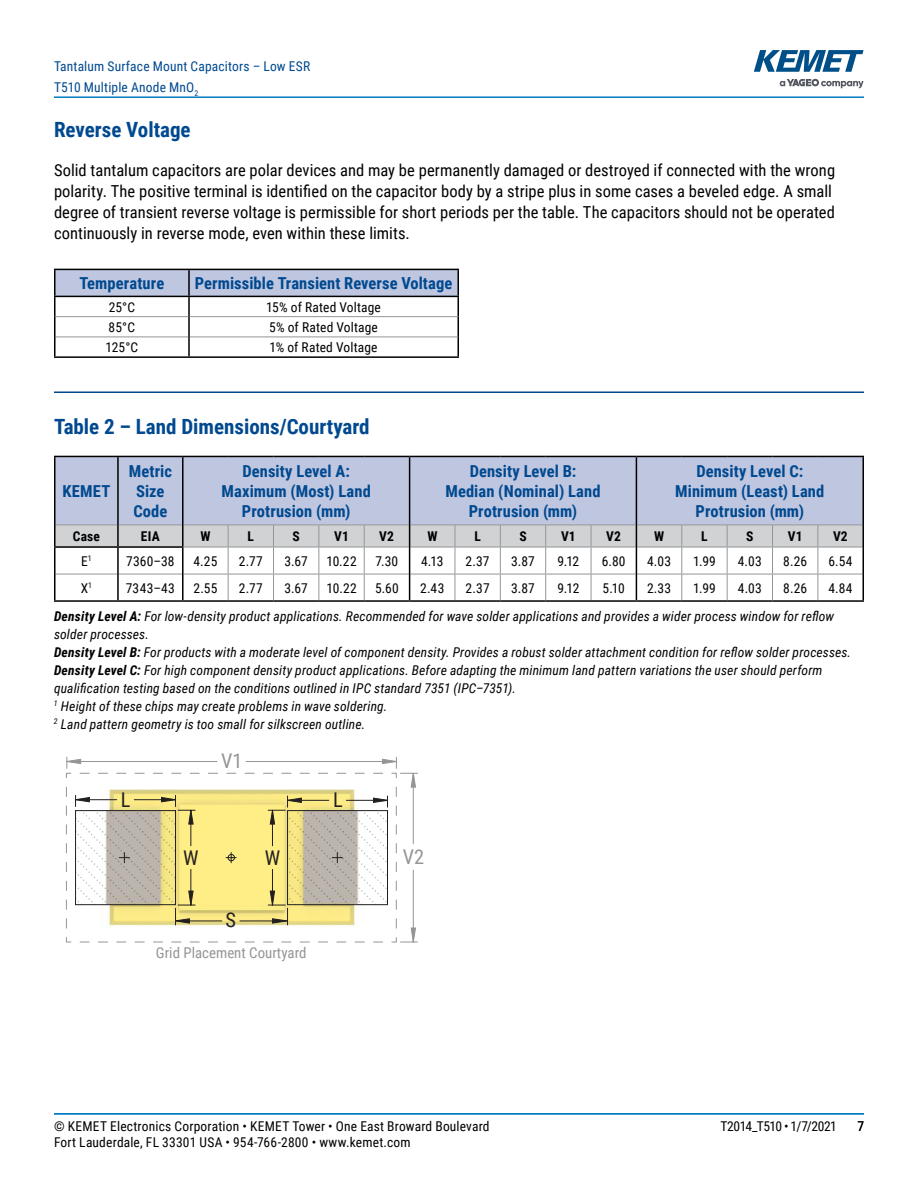
<style>
.page{position:relative;width:918px;height:1188px;background:#fff}
.page>*{position:absolute;margin:0;border:0;box-sizing:border-box;transform-origin:0 0}
.t1{font:700 21px "Roboto Condensed";color:#004990}
.t2{font:20.25px "Roboto Condensed";color:#221f1f}
.t3{font:20.25px "Roboto Condensed";color:#939597}
.t4{font:16.5px/21px "Roboto Condensed";letter-spacing:.005em;color:#000}
.t5{font:700 16.5px/19.8px "Roboto Condensed";letter-spacing:.005em;color:#004990;text-align:center}
.t6{font:14.85px "Roboto Condensed";color:#939597}
.t7{font:italic 13.5px/18px "Roboto Condensed";letter-spacing:.01em;color:#000}
.t8{font:13.5px "Roboto Condensed";letter-spacing:.015em;color:#000}
.t9{font:13.5px/21px "Roboto Condensed";letter-spacing:.015em;color:#004990}
.t10{font:700 13.5px "Roboto Condensed";letter-spacing:.015em;color:#000}
.t11{font:13.5px "Roboto Condensed";letter-spacing:-.035em;color:#000}
.s1{font-style:normal}
.s2{font-weight:700}
</style>
<div class="page">
<hr style="left:54px;top:1113px;width:810px;height:2px;background:#007cc2">
<hr style="left:54px;top:96px;width:810px;height:2px;background:#007cc2">
<svg style="left:780px;top:79px;width:84px;height:9px"></svg>
<svg style="left:754px;top:50px;width:110px;height:22px"></svg>
<hr style="left:54px;top:391px;width:810px;height:2px;background:#004990">
<hr style="left:54px;top:356px;width:135px;height:2px;background:#000">
<hr style="left:189px;top:356px;width:270px;height:2px;background:#000">
<svg style="left:54px;top:269px;width:405px;height:87px"></svg>
<div style="left:56px;top:457px;width:807px;height:68px;background:#bfc6df"></div>
<hr style="left:117px;top:457px;width:2px;height:68px;background:#000">
<hr style="left:182px;top:457px;width:2px;height:68px;background:#000">
<hr style="left:409px;top:457px;width:1px;height:68px;background:#000">
<hr style="left:636px;top:457px;width:1px;height:68px;background:#000">
<hr style="left:54px;top:456px;width:64px;height:1px;background:#000">
<hr style="left:54px;top:457px;width:2px;height:68px;background:#000">
<hr style="left:118px;top:456px;width:65px;height:1px;background:#000">
<hr style="left:183px;top:456px;width:45px;height:1px;background:#000">
<hr style="left:228px;top:456px;width:46px;height:1px;background:#000">
<hr style="left:274px;top:456px;width:45px;height:1px;background:#000">
<hr style="left:319px;top:456px;width:45px;height:1px;background:#000">
<hr style="left:364px;top:456px;width:46px;height:1px;background:#000">
<hr style="left:410px;top:456px;width:45px;height:1px;background:#000">
<hr style="left:455px;top:456px;width:45px;height:1px;background:#000">
<hr style="left:500px;top:456px;width:46px;height:1px;background:#000">
<hr style="left:546px;top:456px;width:45px;height:1px;background:#000">
<hr style="left:591px;top:456px;width:45px;height:1px;background:#000">
<hr style="left:636px;top:456px;width:46px;height:1px;background:#000">
<hr style="left:682px;top:456px;width:45px;height:1px;background:#000">
<hr style="left:727px;top:456px;width:46px;height:1px;background:#000">
<hr style="left:773px;top:456px;width:45px;height:1px;background:#000">
<hr style="left:818px;top:456px;width:46px;height:1px;background:#000">
<hr style="left:863px;top:457px;width:1px;height:68px;background:#000">
<hr style="left:54px;top:525px;width:2px;height:21px;background:#000">
<hr style="left:54px;top:546px;width:64px;height:2px;background:#000">
<hr style="left:54px;top:548px;width:2px;height:26px;background:#000">
<hr style="left:54px;top:574px;width:2px;height:26px;background:#000">
<svg style="left:55px;top:525px;width:809px;height:75px"></svg>
<hr style="left:54px;top:600px;width:64px;height:2px;background:#000">
<hr style="left:118px;top:600px;width:65px;height:2px;background:#000">
<hr style="left:183px;top:600px;width:45px;height:2px;background:#000">
<hr style="left:228px;top:600px;width:46px;height:2px;background:#000">
<hr style="left:274px;top:600px;width:45px;height:2px;background:#000">
<hr style="left:319px;top:600px;width:45px;height:2px;background:#000">
<hr style="left:364px;top:600px;width:46px;height:2px;background:#000">
<hr style="left:410px;top:600px;width:45px;height:2px;background:#000">
<hr style="left:455px;top:600px;width:45px;height:2px;background:#000">
<hr style="left:500px;top:600px;width:46px;height:2px;background:#000">
<hr style="left:546px;top:600px;width:45px;height:2px;background:#000">
<hr style="left:591px;top:600px;width:45px;height:2px;background:#000">
<hr style="left:636px;top:600px;width:46px;height:2px;background:#000">
<hr style="left:682px;top:600px;width:45px;height:2px;background:#000">
<hr style="left:727px;top:600px;width:46px;height:2px;background:#000">
<hr style="left:773px;top:600px;width:45px;height:2px;background:#000">
<hr style="left:818px;top:600px;width:46px;height:2px;background:#000">
<svg style="left:66px;top:757px;width:352px;height:186px"></svg>
<hr style="left:413px;top:773px;width:1px;height:71px;background:#939597">
<hr style="left:413px;top:870px;width:1px;height:72px;background:#939597">
<p class="t9" style="left:54px;top:57px;width:258px">Tantalum Surface Mount Capacitors – Low ESR<br>T510 Multiple Anode MnO<sub>2</sub></p>
<h1 class="t1" style="left:54px;top:115px;width:138px">Reverse Voltage</h1>
<p class="t4" style="left:54px;top:161px;width:783px">Solid tantalum capacitors are polar devices and may be permanently damaged or destroyed if connected with the wrong polarity. The positive terminal is identi昀椀ed on the capacitor body by a stripe plus in some cases a beveled edge. A small degree of transient reverse voltage is permissible for short periods per the table. The capacitors should not be operated continuously in reverse mode, even within these limits.</p>
<p class="t5" style="left:79px;top:273px;width:86px">Temperature</p>
<p class="t5" style="left:195px;top:273px;width:259px">Permissible Transient Reverse Voltage</p>
<p class="t8" style="left:109px;top:297px;width:28px">25°C</p>
<p class="t8" style="left:266px;top:301px;width:116px">15% of Rated Voltage</p>
<p class="t8" style="left:109px;top:318px;width:28px">85°C</p>
<p class="t8" style="left:269px;top:321px;width:110px">5% of Rated Voltage</p>
<p class="t8" style="left:106px;top:338px;width:34px">125°C</p>
<p class="t8" style="left:270px;top:341px;width:109px">1% of Rated Voltage</p>
<h1 class="t1" style="left:54px;top:411px;width:317px">Table 2 – Land Dimensions/Courtyard</h1>
<p class="t5" style="left:62px;top:483px;width:49px">KEMET</p>
<p class="t5" style="left:129px;top:461px;width:45px;text-align:left">Metric<br>Size<br>Code</p>
<p class="t5" style="left:221px;top:461px;width:151px">Density Level A:<br>Maximum (Most) Land<br>Protrusion (mm)</p>
<p class="t5" style="left:445px;top:461px;width:157px">Density Level B:<br>Median (Nominal) Land<br>Protrusion (mm)</p>
<p class="t5" style="left:675px;top:461px;width:151px">Density Level C:<br>Minimum (Least) Land<br>Protrusion (mm)</p>
<p class="t10" style="left:73px;top:527px;width:29px">Case</p>
<p class="t10" style="left:141px;top:527px;width:20px">EIA</p>
<p class="t10" style="left:201px;top:531px;width:12px">W</p>
<p class="t10" style="left:248px;top:531px;width:8px">L</p>
<p class="t10" style="left:293px;top:531px;width:9px">S</p>
<p class="t10" style="left:334px;top:531px;width:16px">V1</p>
<p class="t10" style="left:379px;top:531px;width:16px">V2</p>
<p class="t10" style="left:427px;top:531px;width:12px">W</p>
<p class="t10" style="left:474px;top:531px;width:8px">L</p>
<p class="t10" style="left:519px;top:531px;width:9px">S</p>
<p class="t10" style="left:561px;top:531px;width:16px">V1</p>
<p class="t10" style="left:606px;top:531px;width:16px">V2</p>
<p class="t10" style="left:654px;top:531px;width:12px">W</p>
<p class="t10" style="left:701px;top:531px;width:8px">L</p>
<p class="t10" style="left:746px;top:531px;width:9px">S</p>
<p class="t10" style="left:788px;top:531px;width:16px">V1</p>
<p class="t10" style="left:833px;top:531px;width:16px">V2</p>
<p class="t8" style="left:81px;top:555px;width:12px">E<sup>1</sup></p>
<p class="t8" style="left:126px;top:555px;width:50px">7360–38</p>
<p class="t8" style="left:194px;top:555px;width:25px">4.25</p>
<p class="t8" style="left:239px;top:555px;width:25px">2.77</p>
<p class="t8" style="left:285px;top:555px;width:25px">3.67</p>
<p class="t8" style="left:326px;top:555px;width:32px">10.22</p>
<p class="t8" style="left:376px;top:555px;width:24px">7.30</p>
<p class="t8" style="left:421px;top:555px;width:24px">4.13</p>
<p class="t8" style="left:466px;top:555px;width:26px">2.37</p>
<p class="t8" style="left:511px;top:555px;width:25px">3.87</p>
<p class="t8" style="left:557px;top:555px;width:23px">9.12</p>
<p class="t8" style="left:602px;top:555px;width:25px">6.80</p>
<p class="t8" style="left:647px;top:555px;width:25px">4.03</p>
<p class="t8" style="left:693px;top:555px;width:24px">1.99</p>
<p class="t8" style="left:738px;top:555px;width:25px">4.03</p>
<p class="t8" style="left:783px;top:555px;width:25px">8.26</p>
<p class="t8" style="left:829px;top:555px;width:26px">6.54</p>
<p class="t8" style="left:81px;top:582px;width:13px">X<sup>1</sup></p>
<p class="t8" style="left:126px;top:582px;width:51px">7343–43</p>
<p class="t8" style="left:193px;top:582px;width:25px">2.55</p>
<p class="t8" style="left:239px;top:582px;width:25px">2.77</p>
<p class="t8" style="left:285px;top:582px;width:25px">3.67</p>
<p class="t8" style="left:326px;top:582px;width:32px">10.22</p>
<p class="t8" style="left:375px;top:582px;width:25px">5.60</p>
<p class="t8" style="left:420px;top:582px;width:26px">2.43</p>
<p class="t8" style="left:466px;top:582px;width:26px">2.37</p>
<p class="t8" style="left:511px;top:582px;width:25px">3.87</p>
<p class="t8" style="left:557px;top:582px;width:23px">9.12</p>
<p class="t8" style="left:603px;top:582px;width:24px">5.10</p>
<p class="t8" style="left:647px;top:582px;width:26px">2.33</p>
<p class="t8" style="left:693px;top:582px;width:24px">1.99</p>
<p class="t8" style="left:738px;top:582px;width:25px">4.03</p>
<p class="t8" style="left:783px;top:582px;width:25px">8.26</p>
<p class="t7" style="left:54px;top:573px;width:800px;line-height:28.2px;text-indent:775px"><span class="s1">4.84<br></span><span class="s2">Density Level A:</span> For low-density product applications. Recommended for wave solder applications and provides a wider process window for re昀氀ow</p>
<p class="t7" style="left:54px;top:626px;width:799px">solder processes.<br><span class="s2">Density Level B:</span> For products with a moderate level of component density. Provides a robust solder attachment condition for re昀氀ow solder processes.<br><span class="s2">Density Level C:</span> For high component density product applications. Before adapting the minimum land pattern variations the user should perform quali昀椀cation testing based on the conditions outlined in IPC standard 7351 (IPC–7351).<br><sup>1</sup> Height of these chips may create problems in wave soldering.<br><sup>2</sup> Land pattern geometry is too small for silkscreen outline.</p>
<h2 class="t2" style="left:121px;top:791px;width:11px">L</h2>
<h2 class="t3" style="left:221px;top:753px;width:23px">V1</h2>
<h2 class="t2" style="left:183px;top:849px;width:17px">W</h2>
<h2 class="t2" style="left:265px;top:849px;width:17px">W</h2>
<h2 class="t2" style="left:225px;top:912px;width:12px">S</h2>
<p class="t6" style="left:156px;top:947px;width:152px">Grid Placement Courtyard</p>
<h2 class="t2" style="left:333px;top:792px;width:11px">L</h2>
<h2 class="t3" style="left:403px;top:849px;width:23px">V2</h2>
<p class="t8" style="left:54px;top:1120px;width:437px">© KEMET Electronics Corporation • KEMET Tower • One East Broward Boulevard</p>
<p class="t11" style="left:720px;top:1120px;width:118px">T2014_T510 • 1/7/2021</p>
<p class="t8" style="left:54px;top:1136px;width:358px">Fort Lauderdale, FL 33301 USA • 954-766-2800 • www.kemet.com</p>
<p class="t8" style="left:857px;top:1120px;width:8px">7</p>
</div>
